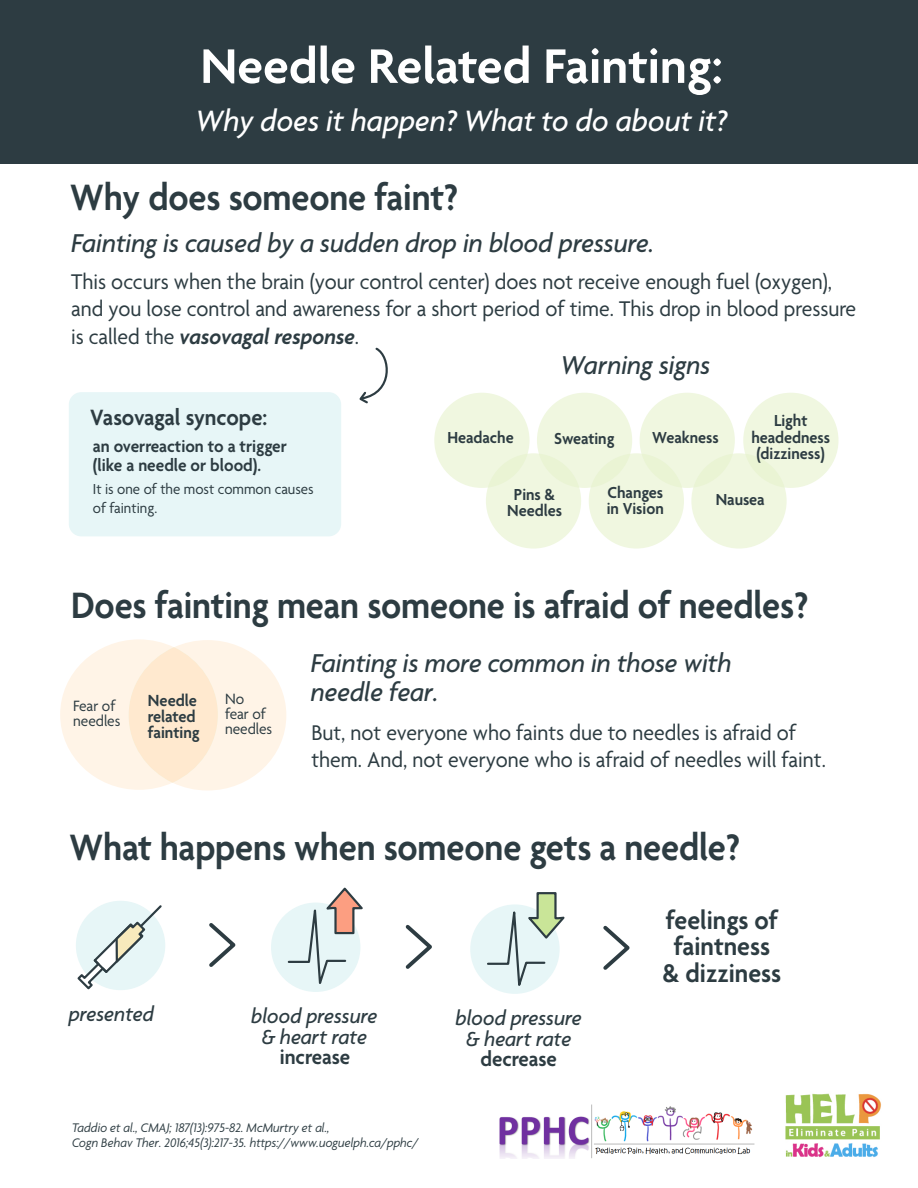
<style>
.page{position:relative;width:918px;height:1188px;background:#fff}
.page>*{position:absolute;margin:0;border:0;box-sizing:border-box;transform-origin:0 0}
.t1{font:600 52.5px "Agenda";color:#fff}
.t2{font:600 39.75px "Agenda";letter-spacing:-.005em;color:#2d3c42;scale:.93 1}
.t3{font:italic 500 31.8px "Agenda";color:#fff;scale:.95 1}
.t4{font:italic 500 27.9px/29.4px "Agenda";color:#2d3c42;scale:.95 1}
.t5{font:600 27.6px/26.4px "Agenda";color:#2d3c42;text-align:center;scale:.95 1}
.t6{font:600 24px "Agenda";letter-spacing:-.01em;color:#2d3c42;scale:.95 1}
.t7{font:22.95px/27.2px "Agenda";color:#2d3c42;scale:.95 1}
.t8{font:italic 600 22.95px "Agenda";color:#2d3c42;scale:.95 1}
.t9{font:600 22.35px "Agenda";color:#2d3c42;scale:.95 1}
.t10{font:italic 500 22.05px "Agenda";color:#2d3c42;scale:.95 1}
.t11{font:600 18.3px/18.6px "Agenda";color:#2d3c42;scale:.95 1}
.t12{font:600 17.4px/16.2px "Agenda";color:#2d3c42;scale:.95 1}
.t13{font:600 17.25px/16px "Agenda";color:#2d3c42;text-align:center;scale:.95 1}
.t14{font:16.2px/14.7px "Agenda";color:#2d3c42;scale:.95 1}
.t15{font:15.75px/18.6px "Agenda";color:#2d3c42;scale:.95 1}
.t16{font:italic 13.5px/15px "Agenda";color:#2d3c42;scale:.93 1}
.s1{font-weight:400;font-style:normal}
</style>
<div class="page">
<div style="left:0;top:0;width:918px;height:163px;background:#2d3c42"></div>
<div style="left:69px;top:392px;width:272px;height:144px;background:#e7f6f7;border-radius:13px"></div>
<div style="left:691px;top:453px;width:96px;height:96px;background:#f0f7e0;border-radius:50%"></div>
<div style="left:589px;top:453px;width:95px;height:96px;background:#f0f7e0;border-radius:50%"></div>
<div style="left:640px;top:393px;width:95px;height:95px;background:#f0f7e0;border-radius:50%"></div>
<div style="left:434px;top:393px;width:96px;height:95px;background:#f0f7e0;border-radius:50%"></div>
<div style="left:486px;top:453px;width:95px;height:96px;background:#f0f7e0;border-radius:50%"></div>
<div style="left:537px;top:393px;width:95px;height:95px;background:#f0f7e0;border-radius:50%"></div>
<div style="left:743px;top:393px;width:96px;height:95px;background:#f0f7e0;border-radius:50%"></div>
<svg style="left:359px;top:347px;width:29px;height:57px"></svg>
<svg style="left:60px;top:639px;width:226px;height:152px"></svg>
<div style="left:129px;top:647px;width:89px;height:136px;background:#ffe9cf;border-radius:50%"></div>
<svg style="left:76px;top:903px;width:88px;height:87px"></svg>
<div style="left:271px;top:903px;width:89px;height:89px;background:#e7f6f7;border-radius:50%"></div>
<svg style="left:209px;top:923px;width:27px;height:44px"></svg>
<svg style="left:405px;top:924px;width:27px;height:45px"></svg>
<svg style="left:603px;top:925px;width:27px;height:45px"></svg>
<svg style="left:287px;top:887px;width:76px;height:105px"></svg>
<div style="left:470px;top:904px;width:90px;height:90px;background:#e7f6f7;border-radius:50%"></div>
<svg style="left:486px;top:892px;width:79px;height:102px"></svg>
<img style="left:785px;top:1093px;width:96px;height:65px">
<img style="left:499px;top:1105px;width:255px;height:53px">
<h1 class="t1" style="left:200px;top:38px;width:524px">Needle Related Fainting:</h1>
<p class="t3" style="left:196px;top:102px;width:561px">Why does it happen? What to do about it?</p>
<p class="t2" style="left:70px;top:176px;width:419px">Why does someone faint?</p>
<p class="t4" style="left:71px;top:229px;width:615px">Fainting is caused by a sudden drop in blood pressure.</p>
<p class="t7" style="left:71px;top:270px;width:828px">This occurs when the brain (your control center) does not receive enough fuel (oxygen), and you lose control and awareness for a short period of time. This drop in blood pressure</p>
<p class="t8" style="left:71px;top:324px;width:305px"><span class="s1">is called the</span> vasovagal response<span class="s1">.</span></p>
<p class="t6" style="left:90px;top:404px;width:188px">Vasovagal syncope:</p>
<p class="t11" style="left:93px;top:438px;width:206px">an overreaction to a trigger (like a needle or blood).</p>
<p class="t15" style="left:93px;top:481px;width:234px">It is one of the most common causes of fainting.</p>
<p class="t4" style="left:561px;top:351px;width:159px">Warning signs</p>
<p class="t13" style="left:447px;top:430px;width:71px">Headache</p>
<p class="t13" style="left:652px;top:430px;width:71px">Weakness</p>
<p class="t13" style="left:554px;top:431px;width:65px">Sweating</p>
<p class="t13" style="left:751px;top:414px;width:84px">Light headedness (dizziness)</p>
<p class="t13" style="left:507px;top:487px;width:59px">Pins &amp;<br>Needles</p>
<p class="t13" style="left:607px;top:486px;width:62px;text-align:left">Changes in Vision</p>
<p class="t13" style="left:716px;top:493px;width:53px">Nausea</p>
<p class="t2" style="left:71px;top:584px;width:794px">Does fainting mean someone is afraid of needles?</p>
<p class="t12" style="left:148px;top:693px;width:56px">Needle related fainting</p>
<p class="t14" style="left:73px;top:700px;width:51px">Fear of needles</p>
<p class="t14" style="left:225px;top:693px;width:51px">No<br>fear of needles</p>
<p class="t4" style="left:311px;top:649px;width:444px">Fainting is more common in those with needle fear.</p>
<p class="t7" style="left:311px;top:720px;width:543px">But, not everyone who faints due to needles is afraid of them. And, not everyone who is afraid of needles will faint.</p>
<p class="t2" style="left:70px;top:826px;width:722px">What happens when someone gets a needle?</p>
<p class="t10" style="left:69px;top:1001px;width:91px">presented</p>
<p class="t10" style="left:251px;top:1003px;width:134px">blood pressure</p>
<p class="t10" style="left:456px;top:1005px;width:134px">blood pressure</p>
<p class="t10" style="left:262px;top:1024px;width:112px">&amp; heart rate</p>
<p class="t10" style="left:466px;top:1025px;width:112px">&amp; heart rate</p>
<p class="t9" style="left:280px;top:1045px;width:76px">increase</p>
<p class="t9" style="left:480px;top:1047px;width:82px">decrease</p>
<p class="t16" style="left:72px;top:1121px;width:374px">Taddio et al., CMAJ; 187(13):975-82. McMurtry et al.,<br>Cogn Behav Ther. 2016;45(3):217-35. https://www.uoguelph.ca/pphc/</p>
<p class="t5" style="left:663px;top:909px;width:126px">feelings of faintness &amp; dizziness</p>
</div>
